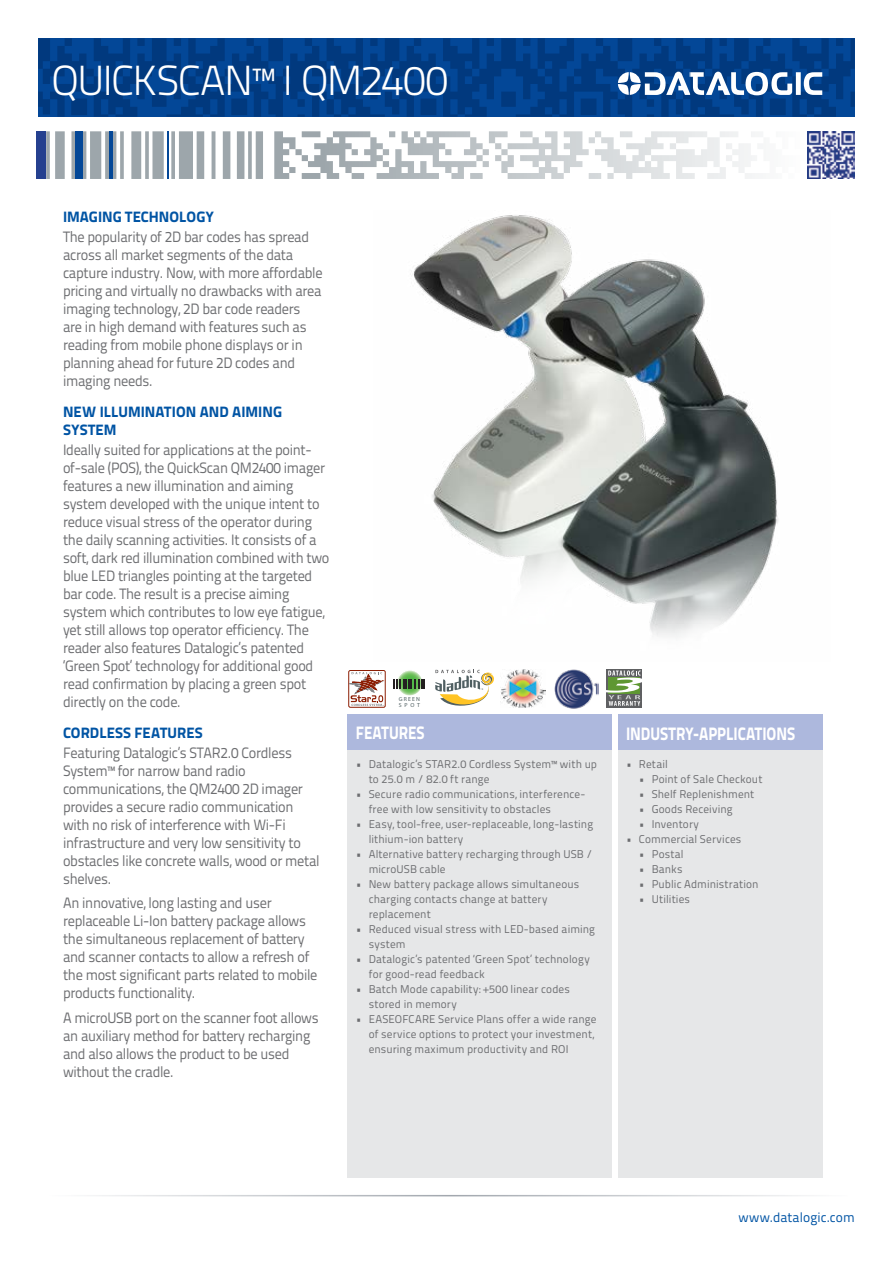
<style>
.page{position:relative;width:893px;height:1263px;background:#fff}
.page>*{position:absolute;margin:0;border:0;box-sizing:border-box;transform-origin:0 0}
.t1{font:300 42px "Titillium Text 22 L";letter-spacing:-.03em;color:#fff}
.t2{font:800 18px "Titillium Text 22 L";letter-spacing:-.005em;color:#fff;scale:.85 1}
.t3{font:15px/18px "Titillium Text 22 L";letter-spacing:-.02em;color:#6d6e71;scale:.95 1}
.t4{font:800 15px/18px "Titillium Text 22 L";letter-spacing:.005em;color:#0054a4}
.t5{font:13.5px "Titillium Text 22 L";letter-spacing:.005em;color:#0054a4}
.t6{font:11.25px/15px "Titillium Text 22 L";letter-spacing:.015em;color:#6d6e71}
.t7{font:900 5.85px/5.8px "Myriad Pro";letter-spacing:.2em;color:#505f62}
</style>
<div class="page">
<svg style="left:38px;top:38px;width:817px;height:79px;background:#013f89"></svg>
<svg style="left:302px;top:131px;width:453px;height:48px"></svg>
<hr style="left:167px;top:131px;width:2px;height:48px;background:#034797">
<div style="left:75px;top:131px;width:7px;height:48px;background:#034797"></div>
<hr style="left:109px;top:131px;width:4px;height:48px;background:#034797">
<div style="left:37px;top:131px;width:9px;height:48px;background:#25408f"></div>
<hr style="left:45px;top:1195px;width:803px;height:1px;background:#9da3aa">
<div style="left:348px;top:714px;width:264px;height:36px;background:#adb8dd"></div>
<div style="left:618px;top:714px;width:204px;height:36px;background:#adb8dd"></div>
<div style="left:348px;top:750px;width:264px;height:428px;background:#e6e7e8"></div>
<div style="left:618px;top:750px;width:204px;height:428px;background:#e6e7e8"></div>
<svg style="left:618px;top:72px;width:204px;height:23px"></svg>
<img style="left:807px;top:131px;width:48px;height:48px">
<svg style="left:435px;top:670px;width:59px;height:36px"></svg>
<img style="left:554px;top:669px;width:45px;height:40px">
<svg style="left:397px;top:670px;width:25px;height:25px"></svg>
<svg style="left:393px;top:679px;width:32px;height:10px"></svg>
<img style="left:414px;top:215px;width:364px;height:422px">
<img style="left:500px;top:670px;width:46px;height:37px">
<div style="left:606px;top:669px;width:36px;height:39px;background:#5f6062"></div>
<svg style="left:606px;top:670px;width:36px;height:36px"></svg>
<div style="left:348px;top:670px;width:38px;height:38px;border:1px solid #8c1e04;border-radius:2px"></div>
<svg style="left:348px;top:672px;width:36px;height:34px"></svg>
<h1 class="t1" style="left:51px;top:50px;width:398px">QUICKSCAN™ I QM2400</h1>
<p class="t4" style="left:63px;top:207px;width:153px">IMAGING TECHNOLOGY</p>
<p class="t3" style="left:63px;top:227px;width:275px">The popularity of 2D bar codes has spread across all market segments of the data capture industry. Now, with more affordable pricing and virtually no drawbacks with area imaging technology, 2D bar code readers are in high demand with features such as reading from mobile phone displays or in planning ahead for future 2D codes and imaging needs.</p>
<p class="t4" style="left:63px;top:402px;width:220px">NEW ILLUMINATION AND AIMING<br>SYSTEM</p>
<p class="t3" style="left:63px;top:440px;width:282px">Ideally suited for applications at the point&shy;of-sale (POS), the QuickScan QM2400 imager features a new illumination and aiming system developed with the unique intent to reduce visual stress of the operator during the daily scanning activities. It consists of a soft, dark red illumination combined with two blue LED triangles pointing at the targeted bar code. The result is a precise aiming system which contributes to low eye fatigue, yet still allows top operator efficiency. The reader also features Datalogic’s patented ‘Green Spot’ technology for additional good read confirmation by placing a green spot directly on the code.</p>
<p class="t4" style="left:63px;top:723px;width:141px">CORDLESS FEATURES</p>
<p class="t3" style="left:63px;top:743px;width:272px">Featuring Datalogic’s STAR2.0 Cordless System™ for narrow band radio communications, the QM2400 2D imager provides a secure radio communication with no risk of interference with Wi-Fi infrastructure and very low sensitivity to obstacles like concrete walls, wood or metal shelves.</p>
<p class="t3" style="left:63px;top:893px;width:269px">An innovative, long lasting and user replaceable Li-Ion battery package allows the simultaneous replacement of battery and scanner contacts to allow a refresh of the most significant parts related to mobile products functionality.</p>
<p class="t3" style="left:63px;top:1008px;width:271px">A microUSB port on the scanner foot allows an auxiliary method for battery recharging and also allows the product to be used without the cradle.</p>
<p class="t7" style="left:399px;top:696px;width:23px">GREEN<br>SPOT</p>
<p class="t2" style="left:356px;top:719px;width:82px">FEATURES</p>
<p class="t2" style="left:626px;top:719px;width:200px">INDUSTRY-APPLICATIONS</p>
<p class="t6" style="left:369px;top:756px;width:230px;text-indent:-13px">• Datalogic’s STAR2.0 Cordless System™ with up to 25.0 m / 82.0 ft range</p>
<p class="t6" style="left:369px;top:786px;width:218px;text-indent:-13px">• Secure radio communications, interference&shy;free with low sensitivity to obstacles</p>
<p class="t6" style="left:369px;top:816px;width:226px;text-indent:-13px">• Easy, tool-free, user-replaceable, long-lasting lithium-ion battery</p>
<p class="t6" style="left:369px;top:846px;width:225px;text-indent:-13px">• Alternative battery recharging through USB / microUSB cable</p>
<p class="t6" style="left:369px;top:876px;width:212px;text-indent:-13px">• New battery package allows simultaneous charging contacts change at battery replacement</p>
<p class="t6" style="left:369px;top:921px;width:228px;text-indent:-13px">• Reduced visual stress with LED-based aiming system</p>
<p class="t6" style="left:369px;top:951px;width:223px;text-indent:-13px">• Datalogic’s patented ‘Green Spot’ technology for good-read feedback</p>
<p class="t6" style="left:369px;top:981px;width:203px;text-indent:-13px">• Batch Mode capability: +500 linear codes stored in memory</p>
<p class="t6" style="left:369px;top:1011px;width:229px;text-indent:-13px">• EASEOFCARE Service Plans offer a wide range of service options to protect your investment, ensuring maximum productivity and ROI</p>
<p class="t6" style="left:626px;top:756px;width:43px">• Retail</p>
<p class="t6" style="left:639px;top:771px;width:125px">• Point of Sale Checkout</p>
<p class="t6" style="left:639px;top:786px;width:117px">• Shelf Replenishment</p>
<p class="t6" style="left:639px;top:801px;width:95px">• Goods Receiving</p>
<p class="t6" style="left:639px;top:816px;width:62px">• Inventory</p>
<p class="t6" style="left:626px;top:831px;width:117px">• Commercial Services</p>
<p class="t6" style="left:639px;top:846px;width:46px">• Postal</p>
<p class="t6" style="left:639px;top:861px;width:45px">• Banks</p>
<p class="t6" style="left:639px;top:876px;width:121px">• Public Administration</p>
<p class="t6" style="left:639px;top:891px;width:53px">• Utilities</p>
<p class="t5" style="left:738px;top:1207px;width:118px">www.datalogic.com</p>
</div>
